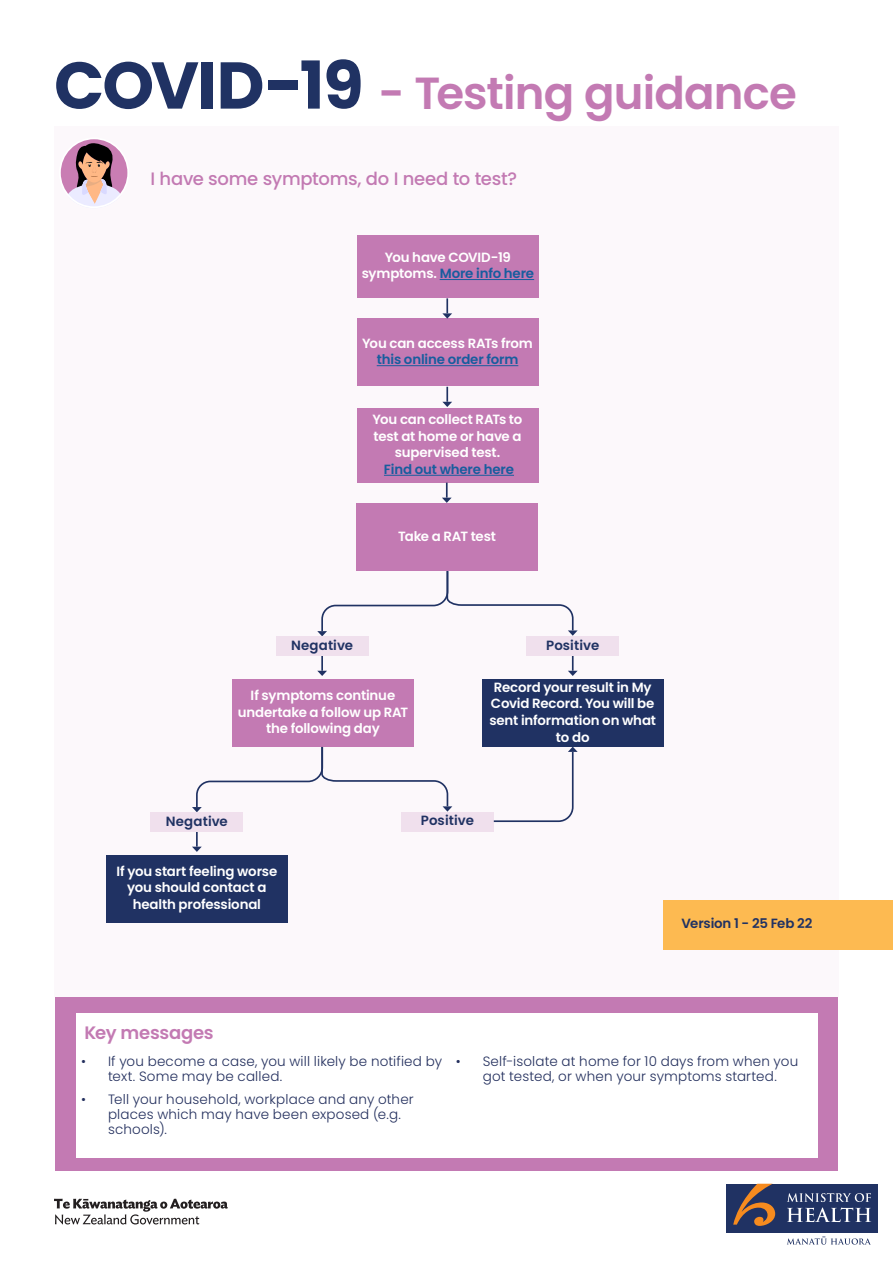
<style>
.page{position:relative;width:893px;height:1263px;background:#fff}
.page>*{position:absolute;margin:0;border:0;box-sizing:border-box;transform-origin:0 0}
.t1{font:600 45px "Poppins";letter-spacing:-.02em;color:#c37ab3}
.t2{font:500 18px "Poppins";letter-spacing:-.015em;color:#c37ab3}
.t3{font:600 18px "Poppins";letter-spacing:-.015em;color:#c37ab3}
.t4{font:300 13.5px/15px "Poppins";letter-spacing:.01em;color:#24305e}
.t5{font:600 13.35px/16.6px "Poppins";letter-spacing:-.01em;color:#fff;text-align:center}
.t6{font:600 13.35px "Poppins";letter-spacing:.005em;color:#203263}
.t7{font:600 13.35px "Poppins";letter-spacing:-.015em;color:#203263}
.t8{font:600 13.35px "Poppins";letter-spacing:-.01em;color:#175d9e}
.s1{font-weight:700;font-size:66px;color:#203263}
.s2{color:#175d9e}
</style>
<div class="page">
<div style="left:56px;top:997px;width:782px;height:174px;background:#c37ab3"></div>
<div style="left:54px;top:126px;width:785px;height:871px;background:#fcf8fb"></div>
<div style="left:76px;top:1013px;width:741px;height:145px;background:#fff"></div>
<div style="left:357px;top:235px;width:182px;height:63px;background:#c37ab3"></div>
<hr style="left:440px;top:279px;width:94px;height:1px;background:#175d9e">
<div style="left:482px;top:679px;width:181px;height:68px;background:#203263"></div>
<div style="left:106px;top:855px;width:182px;height:67px;background:#203263"></div>
<div style="left:663px;top:900px;width:230px;height:49px;background:#fdba51"></div>
<div style="left:357px;top:319px;width:181px;height:67px;background:#c37ab3"></div>
<hr style="left:377px;top:365px;width:141px;height:1px;background:#175d9e">
<div style="left:357px;top:408px;width:181px;height:75px;background:#c37ab3"></div>
<hr style="left:384px;top:475px;width:130px;height:1px;background:#175d9e">
<svg style="left:442px;top:387px;width:10px;height:20px"></svg>
<svg style="left:442px;top:298px;width:10px;height:21px"></svg>
<div style="left:356px;top:504px;width:182px;height:67px;background:#c37ab3"></div>
<div style="left:232px;top:679px;width:182px;height:68px;background:#c37ab3"></div>
<svg style="left:442px;top:483px;width:10px;height:20px"></svg>
<svg style="left:317px;top:656px;width:10px;height:20px"></svg>
<svg style="left:192px;top:832px;width:10px;height:20px"></svg>
<svg style="left:568px;top:656px;width:10px;height:20px"></svg>
<svg style="left:317px;top:571px;width:261px;height:65px"></svg>
<svg style="left:192px;top:746px;width:260px;height:66px"></svg>
<div style="left:276px;top:636px;width:92px;height:20px;background:#f0e0ed"></div>
<div style="left:151px;top:812px;width:92px;height:20px;background:#f0e0ed"></div>
<div style="left:526px;top:636px;width:93px;height:19px;background:#f0e0ed"></div>
<div style="left:401px;top:812px;width:93px;height:19px;background:#f0e0ed"></div>
<svg style="left:493px;top:747px;width:85px;height:76px"></svg>
<svg style="left:62px;top:141px;width:64px;height:64px"></svg>
<div style="left:59px;top:137px;width:70px;height:71px;border:2px solid #fff;border-radius:50%"></div>
<div style="left:726px;top:1184px;width:152px;height:48px;background:#203263"></div>
<svg style="left:787px;top:1193px;width:84px;height:29px"></svg>
<svg style="left:787px;top:1236px;width:83px;height:8px"></svg>
<svg style="left:733px;top:1184px;width:42px;height:42px"></svg>
<svg style="left:54px;top:1199px;width:174px;height:25px"></svg>
<p class="t1" style="left:54px;top:67px;width:744px"><span class="s1">COVID-19</span> - Testing guidance</p>
<p class="t2" style="left:151px;top:168px;width:368px">I have some symptoms, do I need to test?</p>
<p class="t5" style="left:362px;top:249px;width:174px">You have COVID-19 symptoms. <span class="s2">More info here</span></p>
<p class="t5" style="left:362px;top:335px;width:172px">You can access RATs from <span class="s2">this online order form</span></p>
<p class="t5" style="left:373px;top:411px;width:151px">You can collect RATs to test at home or have a supervised test.</p>
<p class="t8" style="left:384px;top:461px;width:132px">Find out where here</p>
<p class="t6" style="left:291px;top:637px;width:64px">Negative</p>
<p class="t5" style="left:398px;top:528px;width:99px">Take a RAT test</p>
<p class="t6" style="left:546px;top:637px;width:55px">Positive</p>
<p class="t5" style="left:238px;top:687px;width:172px">If symptoms continue undertake a follow up RAT the following day</p>
<p class="t5" style="left:489px;top:679px;width:168px">Record your result in My<br>Covid Record. You will be sent information on what to do</p>
<p class="t6" style="left:166px;top:813px;width:64px">Negative</p>
<p class="t5" style="left:116px;top:863px;width:162px">If you start feeling worse you should contact a health professional</p>
<p class="t6" style="left:421px;top:813px;width:55px">Positive</p>
<p class="t7" style="left:681px;top:916px;width:132px">Version 1 - 25 Feb 22</p>
<p class="t3" style="left:84px;top:1023px;width:131px">Key messages</p>
<p class="t4" style="left:108px;top:1054px;width:336px;text-indent:-27px">• If you become a case, you will likely be notified by text. Some may be called.</p>
<p class="t4" style="left:108px;top:1091px;width:307px;text-indent:-27px">• Tell your household, workplace and any other places which may have been exposed (e.g. schools).</p>
<p class="t4" style="left:456px;top:1054px;width:344px;text-align:center">• Self-isolate at home for 10 days from when you got tested, or when your symptoms started.</p>
</div>
